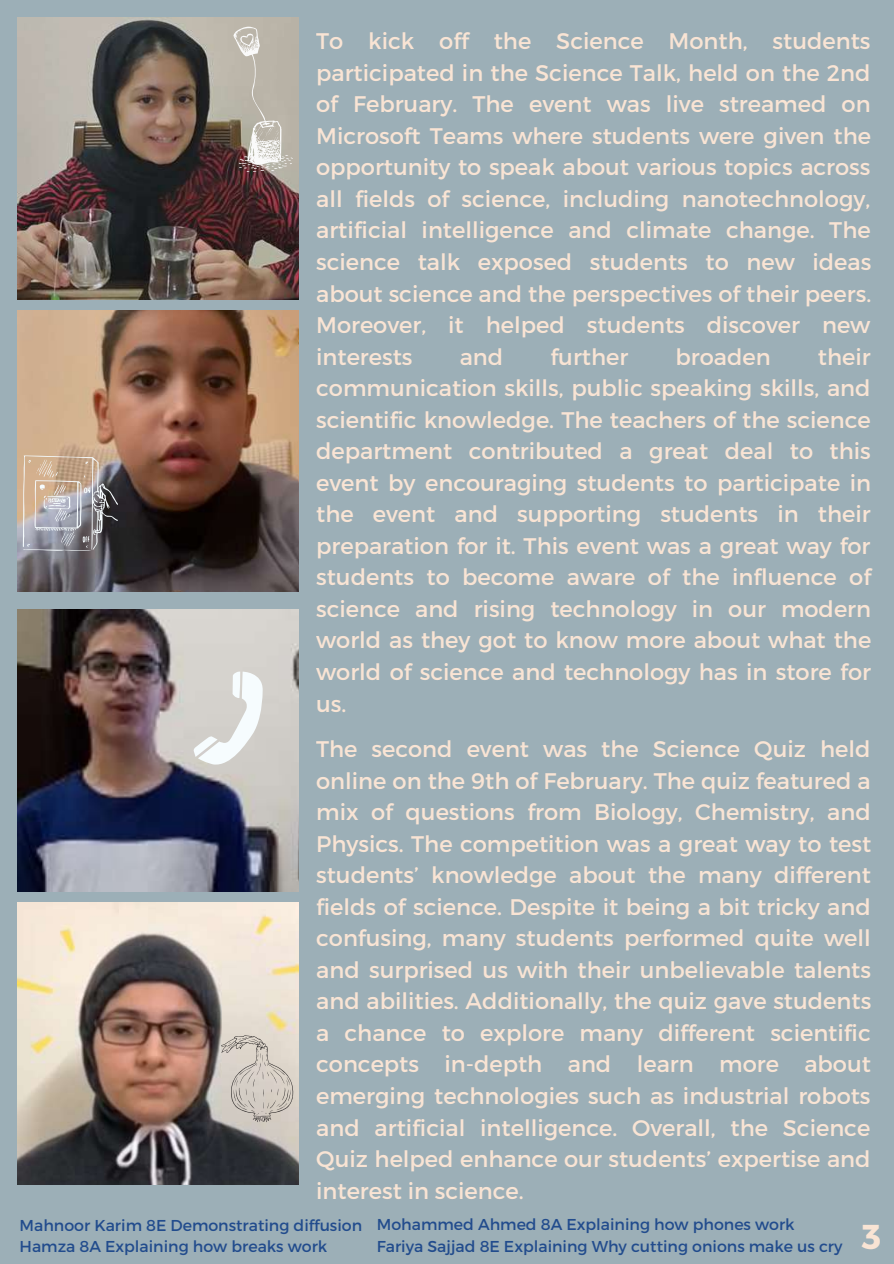
<style>
.page{position:relative;width:894px;height:1264px;background:#fff}
.page>*{position:absolute;margin:0;border:0;box-sizing:border-box;transform-origin:0 0}
.t1{font:700 34.5px "Montserrat";color:#f9e4d4}
.t2{font:22.5px/31.5px "Montserrat";color:#f9e4d4;text-align:justify}
.t3{font:15.75px/21.5px "Montserrat";color:#224c8d}
</style>
<div class="page">
<div style="left:0;top:0;width:893px;height:1263px;background:#9cafb7"></div>
<img style="left:17px;top:563px;width:281px;height:29px">
<img style="left:17px;top:17px;width:282px;height:25px">
<img style="left:17px;top:42px;width:282px;height:521px">
<img style="left:17px;top:1154px;width:281px;height:30px">
<img style="left:17px;top:609px;width:282px;height:25px">
<img style="left:17px;top:634px;width:282px;height:520px">
<svg style="left:233px;top:27px;width:60px;height:145px;background:#b9b2a8"></svg>
<svg style="left:193px;top:671px;width:70px;height:95px;background:#dededb"></svg>
<svg style="left:23px;top:455px;width:95px;height:96px;background:#a49994"></svg>
<svg style="left:221px;top:1035px;width:72px;height:87px;background:#cdc6bd"></svg>
<p class="t2" style="left:316px;top:24px;width:556px">To kick off the Science Month, students participated in the Science Talk, held on the 2nd of February. The event was live streamed on Microsoft Teams where students were given the opportunity to speak about various topics across all fields of science, including nanotechnology, artificial intelligence and climate change. The science talk exposed students to new ideas about science and the perspectives of their peers.<br>Moreover, it helped students discover new interests</p>
<p class="t2" style="left:316px;top:340px;width:556px;text-indent:501px">their communication skills, public speaking skills, and scientific knowledge. The teachers of the science department contributed a great deal to this event by encouraging students to participate in the event and supporting students in their preparation for it. This event was a great way for students to become aware of the influence of science and rising technology in our modern world as they got to know more about what the world of science and technology has in store for us.</p>
<p class="t2" style="left:316px;top:732px;width:556px">The second event was the Science Quiz held online on the 9th of February. The quiz featured a mix of questions from Biology, Chemistry, and Physics. The competition was a great way to test students’ knowledge about the many different fields of science. Despite it being a bit tricky and confusing, many students performed quite well and surprised us with their unbelievable talents and abilities. Additionally, the quiz gave students a chance to explore many different scientific concepts in-depth and learn more about emerging technologies such as industrial robots and artificial intelligence. Overall, the Science Quiz helped enhance our students’ expertise and interest in science.</p>
<p class="t3" style="left:20px;top:1213px;width:344px">Mahnoor Karim 8E Demonstrating diffusion<br>Hamza 8A Explaining how breaks work</p>
<p class="t3" style="left:376px;top:1212px;width:467px">Mohammed Ahmed 8A Explaining how phones work<br>Fariya Sajjad 8E Explaining Why cutting onions make us cry</p>
<p class="t2" style="left:459px;top:340px;width:45px">and</p>
<p class="t2" style="left:550px;top:340px;width:79px">further</p>
<p class="t2" style="left:675px;top:340px;width:97px">broaden</p>
<h1 class="t1" style="left:861px;top:1214px;width:21px">3</h1>
</div>
